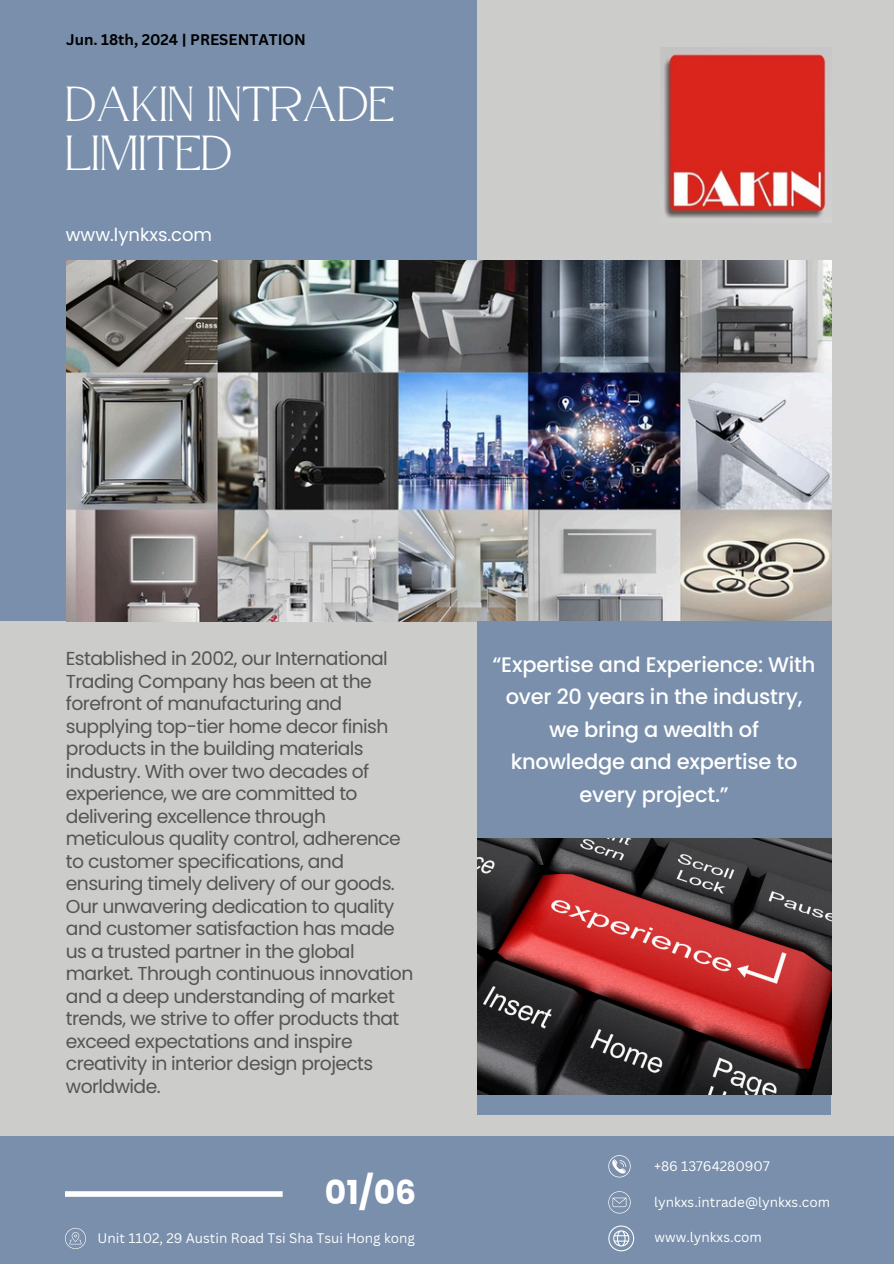
<style>
.page{position:relative;width:894px;height:1264px;background:#fff}
.page>*{position:absolute;margin:0;border:0;box-sizing:border-box;transform-origin:0 0}
.t1{font:49.05px/49.5px "Atteron";color:#fff}
.t2{font:700 33px "Poppins";color:#fff}
.t3{font:500 21px/32.7px "Poppins";letter-spacing:-.01em;color:#fff;text-align:center}
.t4{font:18.75px/22.5px "Poppins";letter-spacing:-.03em;color:#545454}
.t5{font:18px "Poppins";color:#fff}
.t6{font:700 15px "Canva Sans";color:#000}
.t7{font:13.5px "Canva Sans";color:#fff}
</style>
<div class="page">
<div style="left:0;top:0;width:893px;height:1263px;background:#ccccca"></div>
<div style="left:0;top:0;width:477px;height:621px;background:#798fab"></div>
<div style="left:0;top:1135px;width:893px;height:128px;background:#798fab"></div>
<img style="left:66px;top:260px;width:765px;height:361px">
<div style="left:477px;top:993px;width:353px;height:121px;background:#798fab"></div>
<div style="left:65px;top:1191px;width:217px;height:5px;background:#fff"></div>
<img style="left:477px;top:837px;width:353px;height:257px">
<div style="left:477px;top:621px;width:353px;height:216px;background:#798fab"></div>
<img style="left:663px;top:49px;width:165px;height:169px">
<svg style="left:608px;top:1155px;width:22px;height:22px"></svg>
<svg style="left:608px;top:1225px;width:26px;height:26px"></svg>
<svg style="left:608px;top:1191px;width:22px;height:22px"></svg>
<svg style="left:65px;top:1228px;width:21px;height:20px"></svg>
<p class="t6" style="left:66px;top:29px;width:241px">Jun. 18th, 2024 | PRESENTATION</p>
<p class="t1" style="left:65px;top:79px;width:331px">DAKIN INTRADE<br>LIMITED</p>
<h4 class="t5" style="left:66px;top:222px;width:148px">www.lynkxs.com</h4>
<h4 class="t4" style="left:66px;top:647px;width:349px">Established in 2002, our International Trading Company has been at the forefront of manufacturing and supplying top-tier home decor finish products in the building materials industry. With over two decades of experience, we are committed to delivering excellence through meticulous quality control, adherence to customer specifications, and ensuring timely delivery of our goods.<br>Our unwavering dedication to quality and customer satisfaction has made us a trusted partner in the global market. Through continuous innovation and a deep understanding of market trends, we strive to offer products that exceed expectations and inspire creativity in interior design projects worldwide.</h4>
<h1 class="t2" style="left:325px;top:1169px;width:93px">01/06</h1>
<p class="t7" style="left:97px;top:1228px;width:319px">Unit 1102, 29 Austin Road Tsi Sha Tsui Hong kong</p>
<p class="t3" style="left:492px;top:647px;width:324px">“Expertise and Experience: With over 20 years in the industry, we bring a wealth of knowledge and expertise to every project.”</p>
<p class="t7" style="left:654px;top:1156px;width:117px">+86 13764280907</p>
<p class="t7" style="left:654px;top:1192px;width:177px">lynkxs.intrade@lynkxs.com</p>
<h2 class="t7" style="left:654px;top:1227px;width:109px">www.lynkxs.com</h2>
</div>
